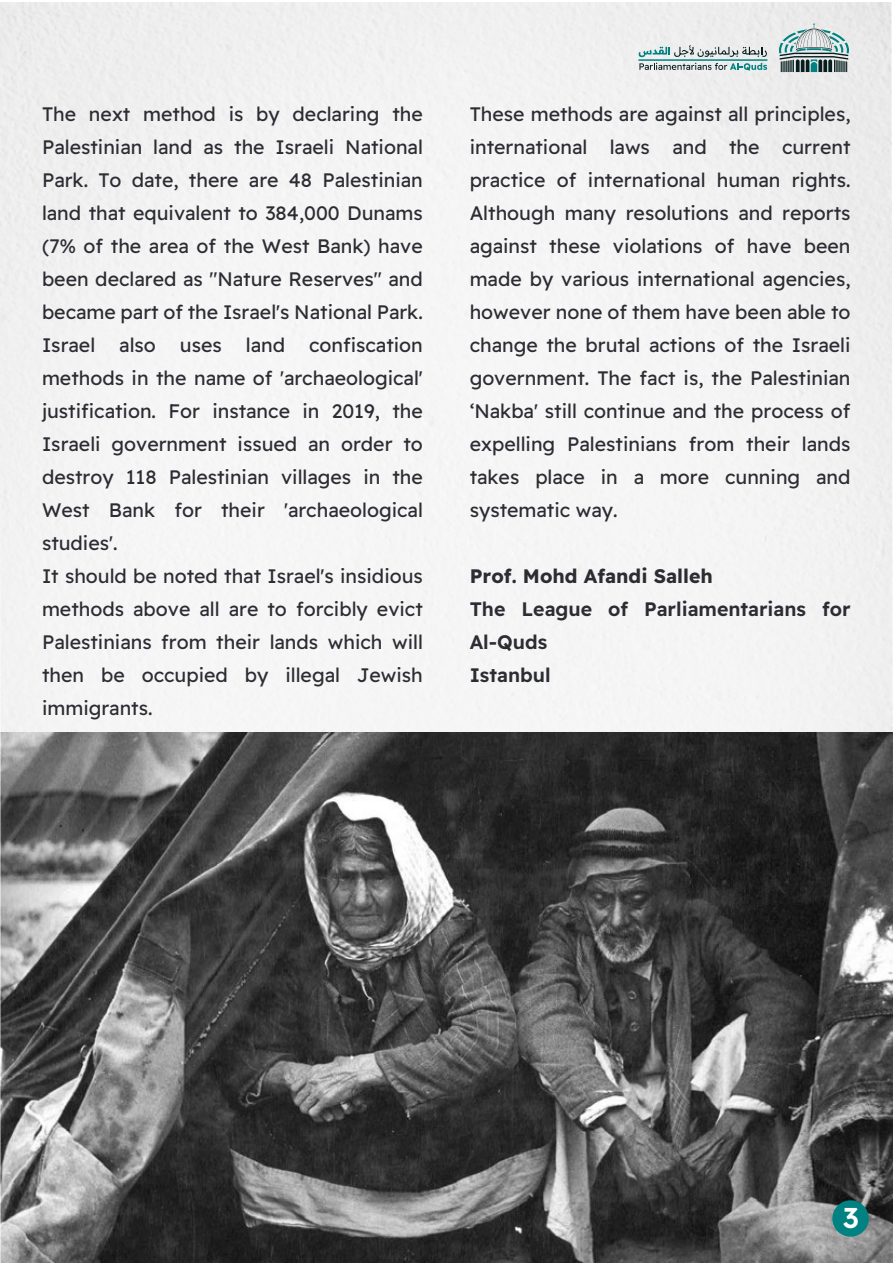
<style>
.page{position:relative;width:893px;height:1263px;background:#fff}
.page>*{position:absolute;margin:0;border:0;box-sizing:border-box;transform-origin:0 0}
.t1{font:600 28.5px "Readex Pro";color:#fff}
.t2{font:19.5px/33px "Readex Pro";color:#2c2d33}
.t3{font:600 19.5px/33px "Readex Pro";color:#2c2d33}
.t4{font:700 19.5px "Readex Pro";color:#2c2d33}
</style>
<div class="page">
<div style="left:0;top:2px;width:893px;height:731px;background:#f4f4f4"></div>
<svg style="left:639px;top:45px;width:128px;height:12px"></svg>
<svg style="left:639px;top:63px;width:128px;height:8px"></svg>
<hr style="left:638px;top:59px;width:129px;height:2px;background:#008282">
<svg style="left:779px;top:23px;width:70px;height:49px;background:#9cb0b0"></svg>
<img style="left:0;top:733px;width:893px;height:530px">
<div style="left:832px;top:1200px;width:37px;height:37px;background:#008282;border-radius:50%"></div>
<p class="t2" style="left:42px;top:97px;width:382px">The next method is by declaring the Palestinian land as the Israeli National Park. To date, there are 48 Palestinian land that equivalent to 384,000 Dunams (7% of the area of the West Bank) have been declared as "Nature Reserves" and became part of the Israel's National Park.<br>Israel also uses land confiscation methods in the name of 'archaeological' justification. For instance in 2019, the Israeli government issued an order to destroy 118 Palestinian villages in the West Bank for their 'archaeological studies'.<br>It should be noted that Israel's insidious methods above all are to forcibly evict Palestinians from their lands which will then be occupied by illegal Jewish immigrants.</p>
<p class="t2" style="left:470px;top:97px;width:382px;text-align:justify">These methods are against all principles, international laws and the current practice of international human rights.<br>Although many resolutions and reports against these violations of have been made by various international agencies, however none of them have been able to change the brutal actions of the Israeli government. The fact is, the Palestinian ‘Nakba' still continue and the process of expelling Palestinians from their lands takes place in a more cunning and systematic way.</p>
<p class="t4" style="left:470px;top:564px;width:245px">Prof. Mohd Afandi Salleh</p>
<p class="t3" style="left:470px;top:592px;width:382px">The League of Parliamentarians for<br>Al-Quds<br>Istanbul</p>
<h1 class="t1" style="left:843px;top:1201px;width:18px">3</h1>
</div>
